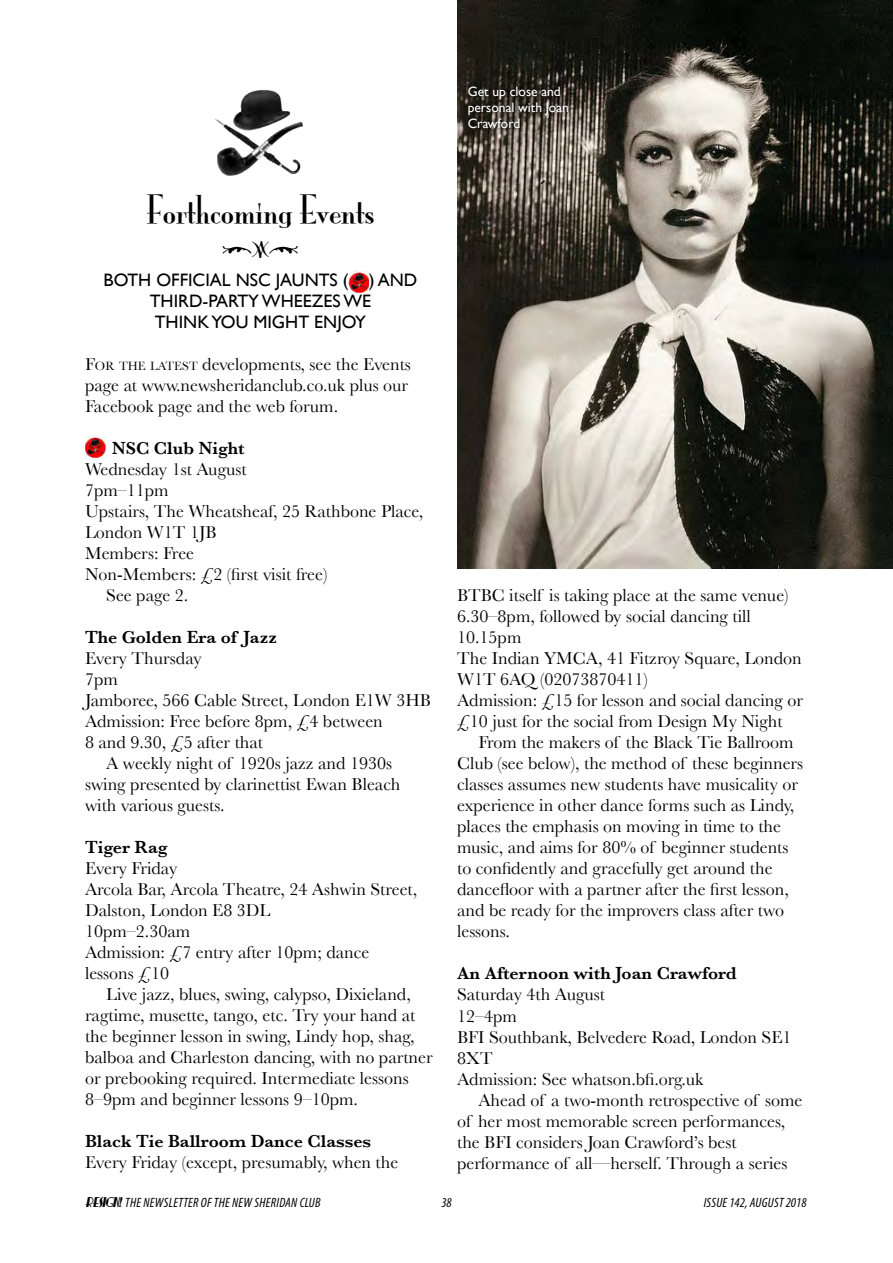
<style>
.page{position:relative;width:893px;height:1263px;background:#fff}
.page>*{position:absolute;margin:0;border:0;box-sizing:border-box;transform-origin:0 0}
.Headline{font:36px "Mona Lisa Solid ITCTT";color:#000}
.Body_text{font:18px/21px "Baskerville";color:#000}
.Body_text_NI{font:18px/21px "Baskerville";color:#000}
.Body_text-2{font:600 18px "Baskerville";color:#000}
.Subhead__Gill_Sans_c{font:18px/21px "Gill Sans";color:#000;text-align:center}
.Body_text_NI-2{font:600 18px "Baskerville";color:#000}
.t1{font:italic condensed 13.5px "Myriad Pro";letter-spacing:.02em;color:#000}
.Picture_caption{font:13.5px/16.2px "Gill Sans";color:#fff}
.s1{font-style:inherit}
.s2{font-size:12.6px}
.s3{font-weight:600}
.s4{font-family:"Nickerbocker";font-stretch:normal}
</style>
<div class="page">
<img style="left:215px;top:90px;width:88px;height:86px">
<img style="left:85px;top:435px;width:20px;height:22px">
<img style="left:349px;top:270px;width:20px;height:22px">
<img style="left:457px;top:0;width:436px;height:568px">
<div style="left:460px;top:79px;width:116px;height:57px;background:#000;opacity:.8"></div>
<p class="Picture_caption" style="left:468px;top:83px;width:103px">Get up close and personal with Joan<br>Crawford</p>
<p class="Headline" style="left:146px;top:189px;width:230px">Forthcoming Events</p>
<p class="Subhead__Gill_Sans_c" style="left:104px;top:269px;width:315px">BOTH OFFICIAL NSC JAUNTS ( ) AND<br>THIRD-PARTY WHEEZES WE<br>THINK YOU MIGHT ENJOY</p>
<p class="Body_text_NI" style="left:85px;top:354px;width:327px"><span class="s1">F</span><span class="s2">OR THE LATEST</span> developments, see the Events page at www.newsheridanclub.co.uk plus our<br>Facebook page and the web forum.</p>
<p class="Body_text_NI-2" style="left:112px;top:438px;width:134px">NSC Club Night</p>
<p class="Body_text_NI" style="left:85px;top:459px;width:163px">Wednesday 1st August</p>
<p class="Body_text_NI" style="left:85px;top:480px;width:85px">7pm–11pm</p>
<p class="Body_text_NI" style="left:85px;top:501px;width:340px">Upstairs, The Wheatsheaf, 25 Rathbone Place,<br>London W1T 1JB</p>
<p class="Body_text_NI" style="left:85px;top:543px;width:111px">Members: Free</p>
<p class="Body_text_NI" style="left:85px;top:564px;width:244px">Non-Members: £2 (first visit free)</p>
<p class="Body_text" style="left:106px;top:585px;width:84px">See page 2.</p>
<p class="Body_text-2" style="left:85px;top:627px;width:194px">The Golden Era of Jazz</p>
<p class="Body_text_NI" style="left:85px;top:648px;width:118px">Every Thursday</p>
<p class="Body_text_NI" style="left:85px;top:669px;width:34px">7pm</p>
<p class="Body_text_NI" style="left:85px;top:690px;width:347px">Jamboree, 566 Cable Street, London E1W 3HB</p>
<p class="Body_text_NI" style="left:85px;top:711px;width:299px">Admission: Free before 8pm, £4 between<br>8 and 9.30, £5 after that</p>
<p class="Body_text" style="left:85px;top:753px;width:317px;text-indent:21px">A weekly night of 1920s jazz and 1930s swing presented by clarinettist Ewan Bleach with various guests.</p>
<p class="Body_text" style="left:85px;top:837px;width:334px"><span class="s3">Tiger Rag<br></span>Every Friday<br>Arcola Bar, Arcola Theatre, 24 Ashwin Street,<br>Dalston, London E8 3DL<br>10pm–2.30am<br>Admission: £7 entry after 10pm; dance lessons £10</p>
<p class="Body_text" style="left:85px;top:984px;width:349px;text-indent:21px">Live jazz, blues, swing, calypso, Dixieland, ragtime, musette, tango, etc. Try your hand at the beginner lesson in swing, Lindy hop, shag, balboa and Charleston dancing, with no partner or prebooking required. Intermediate lessons 8–9pm and beginner lessons 9–10pm.</p>
<p class="Body_text-2" style="left:85px;top:1131px;width:288px">Black Tie Ballroom Dance Classes</p>
<p class="Body_text" style="left:85px;top:1152px;width:315px">Every Friday (except, presumably, when the</p>
<p class="Body_text" style="left:457px;top:585px;width:333px">BTBC itself is taking place at the same venue)</p>
<p class="Body_text" style="left:457px;top:606px;width:295px">6.30–8pm, followed by social dancing till<br>10.15pm</p>
<p class="Body_text" style="left:457px;top:648px;width:346px">The Indian YMCA, 41 Fitzroy Square, London<br>W1T 6AQ (02073870411)</p>
<p class="Body_text" style="left:457px;top:690px;width:347px">Admission: £15 for lesson and social dancing or £10 just for the social from Design My Night</p>
<p class="Body_text" style="left:457px;top:732px;width:348px;text-indent:21px">From the makers of the Black Tie Ballroom Club (see below), the method of these beginners classes assumes new students have musicality or experience in other dance forms such as Lindy, places the emphasis on moving in time to the music, and aims for 80% of beginner students to confidently and gracefully get around the dancefloor with a partner after the first lesson, and be ready for the improvers class after two lessons.</p>
<p class="Body_text-2" style="left:457px;top:963px;width:281px">An Afternoon with Joan Crawford</p>
<p class="Body_text" style="left:457px;top:984px;width:150px">Saturday 4th August</p>
<p class="Body_text" style="left:457px;top:1005px;width:61px">12–4pm</p>
<p class="Body_text" style="left:457px;top:1026px;width:336px">BFI Southbank, Belvedere Road, London SE1<br>8XT</p>
<p class="Body_text" style="left:457px;top:1068px;width:248px">Admission: See whatson.bfi.org.uk</p>
<p class="Body_text" style="left:457px;top:1089px;width:347px;text-indent:21px">Ahead of a two-month retrospective of some of her most memorable screen performances, the BFI considers Joan Crawford’s best performance of all—herself. Through a series</p>
<p class="t1" style="left:85px;top:1194px;width:237px"><span class="s4">RESIGN!</span>THE NEWSLETTER OF THE NEW SHERIDAN CLUB</p>
<p class="t1" style="left:441px;top:1194px;width:12px">38</p>
<p class="t1" style="left:704px;top:1194px;width:104px">ISSUE 142, AUGUST 2018</p>
</div>
